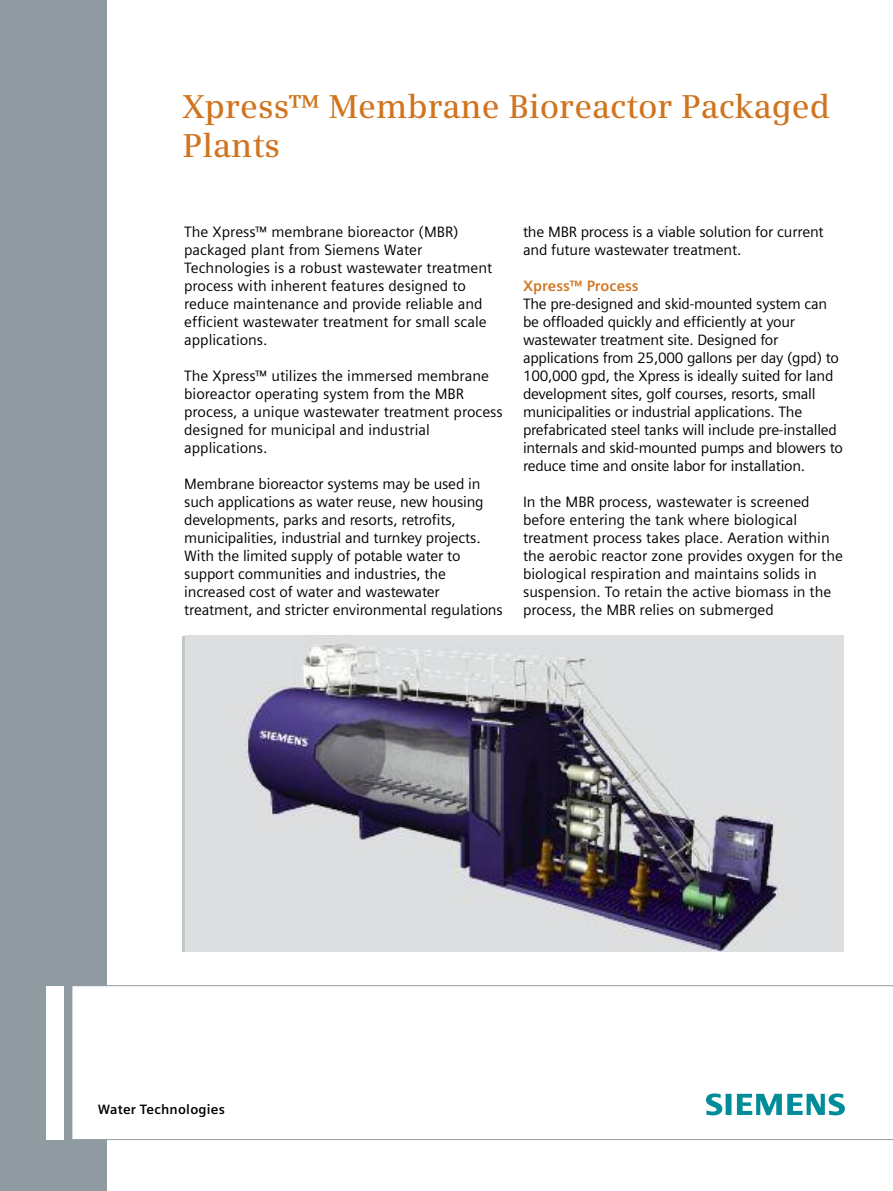
<style>
.page{position:relative;width:893px;height:1191px;background:#fff}
.page>*{position:absolute;margin:0;border:0;box-sizing:border-box;transform-origin:0 0}
.t1{font:600 33px/39px "Siemens Serif";color:#d0741f}
.t2{font:15px/18px "Siemens Sans";letter-spacing:-.01em;color:#000}
.t3{font:700 15px "Siemens Sans";color:#d0741f}
.t4{font:700 13.5px "Siemens Sans";letter-spacing:.015em;color:#000}
</style>
<div class="page">
<div style="left:0;top:0;width:106px;height:1191px;background:#8f9ba0"></div>
<div style="left:47px;top:986px;width:17px;height:153px;background:#fff"></div>
<svg style="left:72px;top:985px;width:821px;height:155px"></svg>
<svg style="left:706px;top:1093px;width:139px;height:22px"></svg>
<img style="left:185px;top:636px;width:659px;height:315px">
<h1 class="t1" style="left:183px;top:87px;width:649px">Xpress™ Membrane Bioreactor Packaged<br>Plants</h1>
<p class="t2" style="left:184px;top:223px;width:310px">The Xpress™ membrane bioreactor (MBR) packaged plant from Siemens Water Technologies is a robust wastewater treatment process with inherent features designed to reduce maintenance and provide reliable and efficient wastewater treatment for small scale applications.</p>
<p class="t2" style="left:184px;top:367px;width:320px">The Xpress™ utilizes the immersed membrane bioreactor operating system from the MBR process, a unique wastewater treatment process designed for municipal and industrial applications.</p>
<p class="t2" style="left:184px;top:475px;width:320px">Membrane bioreactor systems may be used in such applications as water reuse, new housing developments, parks and resorts, retrofits, municipalities, industrial and turnkey projects.<br>With the limited supply of potable water to support communities and industries, the increased cost of water and wastewater treatment, and stricter environmental regulations</p>
<p class="t2" style="left:523px;top:223px;width:302px">the MBR process is a viable solution for current and future wastewater treatment.</p>
<p class="t3" style="left:523px;top:277px;width:117px">Xpress™ Process</p>
<p class="t2" style="left:523px;top:295px;width:321px">The pre-designed and skid-mounted system can be offloaded quickly and efficiently at your wastewater treatment site. Designed for applications from 25,000 gallons per day (gpd) to 100,000 gpd, the Xpress is ideally suited for land development sites, golf courses, resorts, small municipalities or industrial applications. The prefabricated steel tanks will include pre-installed internals and skid-mounted pumps and blowers to reduce time and onsite labor for installation.</p>
<p class="t2" style="left:523px;top:493px;width:321px">In the MBR process, wastewater is screened before entering the tank where biological treatment process takes place. Aeration within the aerobic reactor zone provides oxygen for the biological respiration and maintains solids in suspension. To retain the active biomass in the process, the MBR relies on submerged</p>
<p class="t4" style="left:98px;top:1101px;width:129px">Water Technologies</p>
</div>
